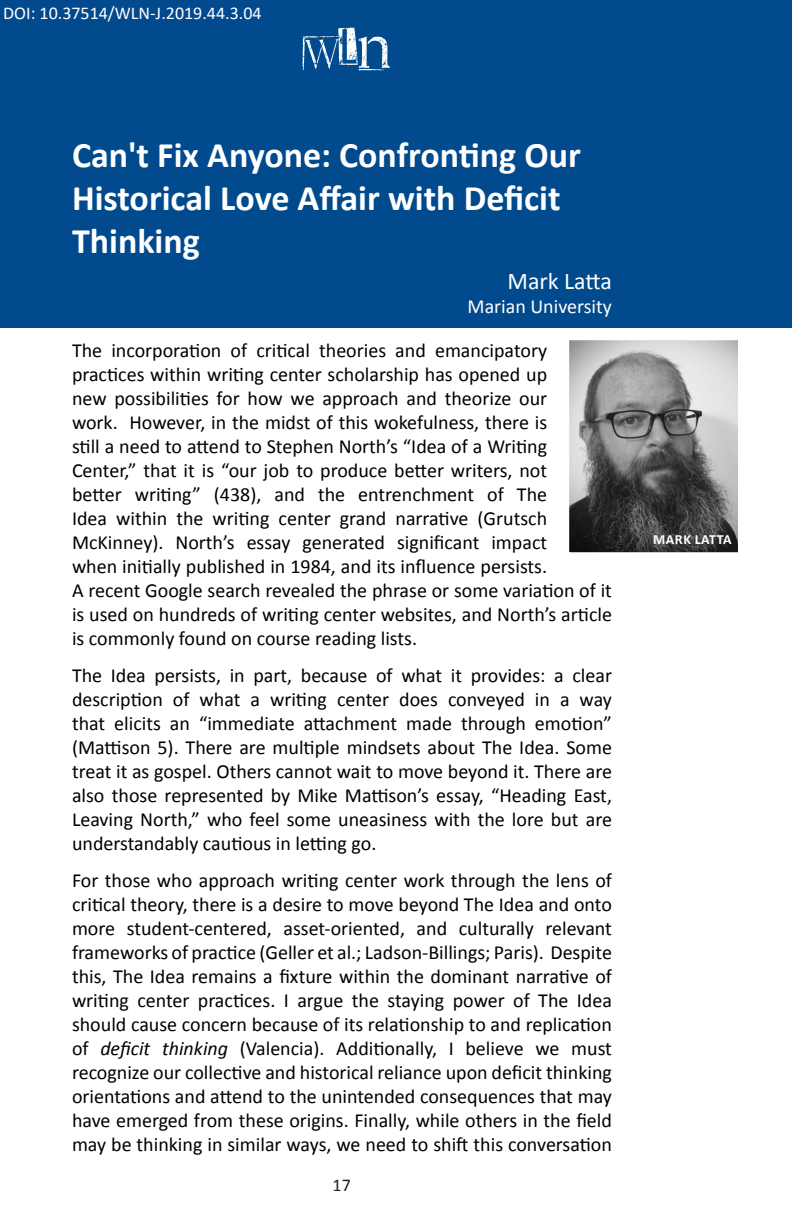
<style>
.page{position:relative;width:792px;height:1224px;background:#fff}
.page>*{position:absolute;margin:0;border:0;box-sizing:border-box;transform-origin:0 0}
.t1{font:70px "D Snet Stamped";color:#fff}
.t2{font:700 36px/43.2px "Calibri";color:#fff}
.t3{font:24px "Calibri";color:#fff}
.t4{font:20px/24px "Calibri";color:#000;text-align:justify}
.t5{font:20px "Calibri";color:#fff}
.t6{font:18px "Calibri";color:#fff}
.t7{font:18px "Calibri";color:#231f20}
.t8{font:700 14px "Calibri";letter-spacing:.04em;color:#fff}
.s1{font-style:italic}
</style>
<div class="page">
<div style="left:0;top:0;width:792px;height:327px;background:#004a8d"></div>
<img style="left:570px;top:341px;width:167px;height:210px">
<div style="left:565px;top:336px;width:177px;height:220px;border:4px solid #fff"></div>
<p class="t6" style="left:3px;top:0;width:260px">DOI: 10.37514/WLN-J.2019.44.3.04</p>
<p class="t1" style="left:290px;top:12px;width:106px">WLN</p>
<p class="t2" style="left:72px;top:133px;width:510px">Can't Fix Anyone: Confronting Our</p>
<p class="t2" style="left:72px;top:177px;width:490px">Historical Love Affair with Deficit<br>Thinking</p>
<p class="t3" style="left:507px;top:266px;width:106px">Mark Latta</p>
<p class="t5" style="left:468px;top:294px;width:146px">Marian University</p>
<p class="t4" style="left:72px;top:338px;width:542px;text-align:left">The incorporation of critical theories and emancipatory practices within writing center scholarship has opened up<br>new possibilities for how we approach and theorize our<br>work. However, in the midst of this wokefulness, there is<br>still a need to attend to Stephen North’s “Idea of a Writing Center,” that it is “our job to produce better writers, not<br>better writing” (438), and the entrenchment of The<br>Idea within the writing center grand narrative (Grutsch McKinney). North’s essay generated significant impact<br>when initially published in 1984, and its influence persists.<br>A recent Google search revealed the phrase or some variation of it is used on hundreds of writing center websites, and North’s article is commonly found on course reading lists.</p>
<p class="t4" style="left:72px;top:663px;width:542px">The Idea persists, in part, because of what it provides: a clear description of what a writing center does conveyed in a way that elicits an “immediate attachment made through emotion” (Mattison 5). There are multiple mindsets about The Idea. Some treat it as gospel. Others cannot wait to move beyond it. There are also those represented by Mike Mattison’s essay, “Heading East, Leaving North,” who feel some uneasiness with the lore but are understandably cautious in letting go.</p>
<p class="t4" style="left:72px;top:868px;width:542px">For those who approach writing center work through the lens of critical theory, there is a desire to move beyond The Idea and onto more student-centered, asset-oriented, and culturally relevant frameworks of practice (Geller et al.; Ladson-Billings; Paris). Despite this, The Idea remains a fixture within the dominant narrative of writing center practices. I argue the staying power of The Idea should cause concern because of its relationship to and replication of <span class="s1">deficit thinking</span> (Valencia). Additionally, I believe we must recognize our collective and historical reliance upon deficit thinking orientations and attend to the unintended consequences that may have emerged from these origins. Finally, while others in the field may be thinking in similar ways, we need to shift this conversation</p>
<p class="t7" style="left:333px;top:1173px;width:20px">17</p>
<p class="t8" style="left:653px;top:530px;width:80px">MARK LATTA</p>
</div>
